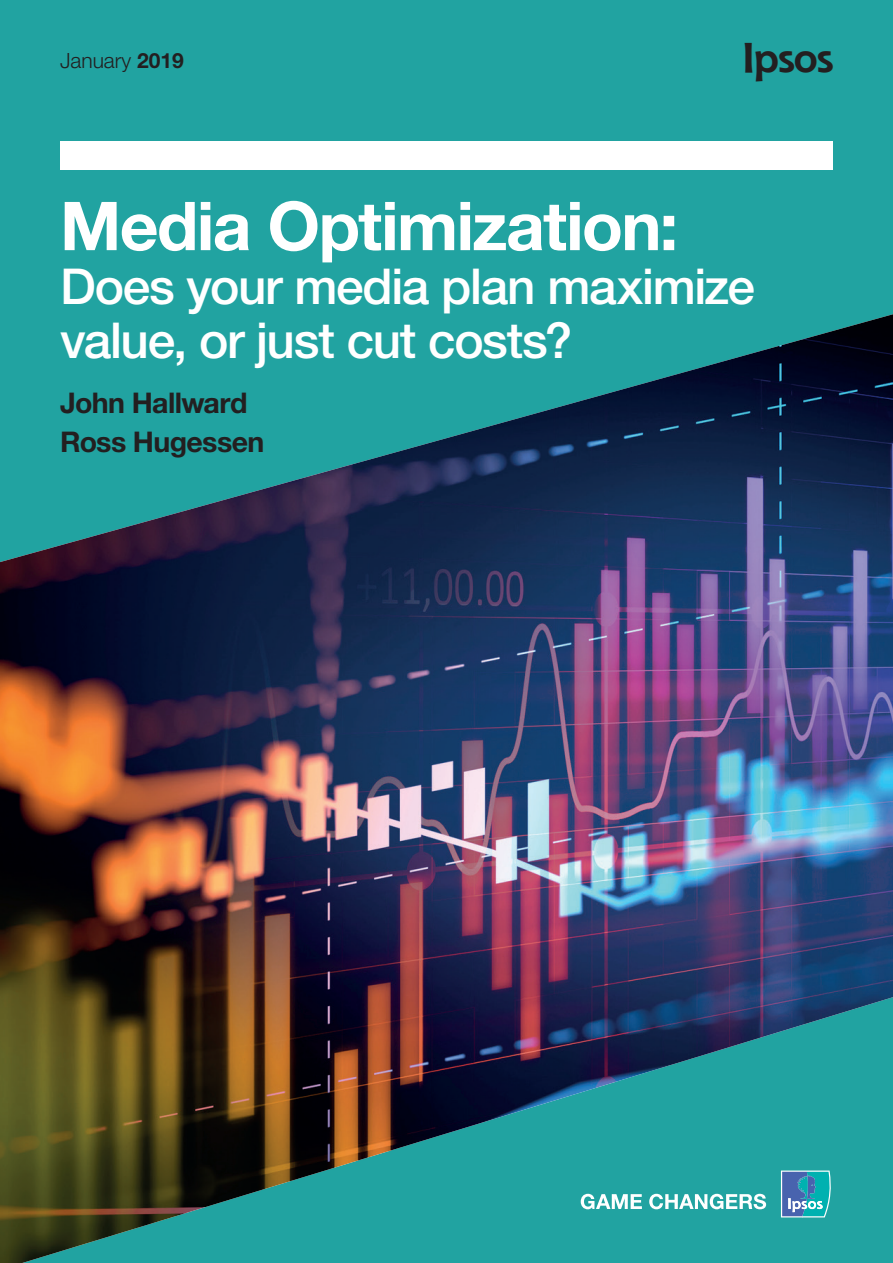
<style>
.page{position:relative;width:893px;height:1263px;background:#21a3a1}
.page>*{position:absolute;margin:0;border:0;box-sizing:border-box;transform-origin:0 0}
.t1{font:700 67.5px "Helvetica Neue LT Std";letter-spacing:-.025em;color:#fff}
.t2{font:500 49.5px/54px "Helvetica Neue LT Std";letter-spacing:-.025em;color:#fff}
.t3{font:700 40.5px "Shannon";letter-spacing:-.03em;color:#231f20}
.t4{font:700 28.5px/39px "Helvetica Neue LT Std";letter-spacing:-.02em;color:#231f20}
.t5{font:300 21px "Helvetica Neue LT Std";color:#231f20}
.s1{font-weight:700}
</style>
<div class="page">
<div style="left:60px;top:141px;width:773px;height:28px;background:#fff"></div>
<img style="left:0;top:314px;width:893px;height:949px">
<p class="t5" style="left:60px;top:47px;width:125px">January <span class="s1">2019</span></p>
<p class="t3" style="left:742px;top:32px;width:93px">Ipsos</p>
<h1 class="t1" style="left:60px;top:184px;width:620px">Media Optimization:</h1>
<p class="t2" style="left:60px;top:259px;width:697px">Does your media plan maximize value, or just cut costs?</p>
<p class="t4" style="left:60px;top:382px;width:206px">John Hallward<br>Ross Hugessen</p>
</div>
